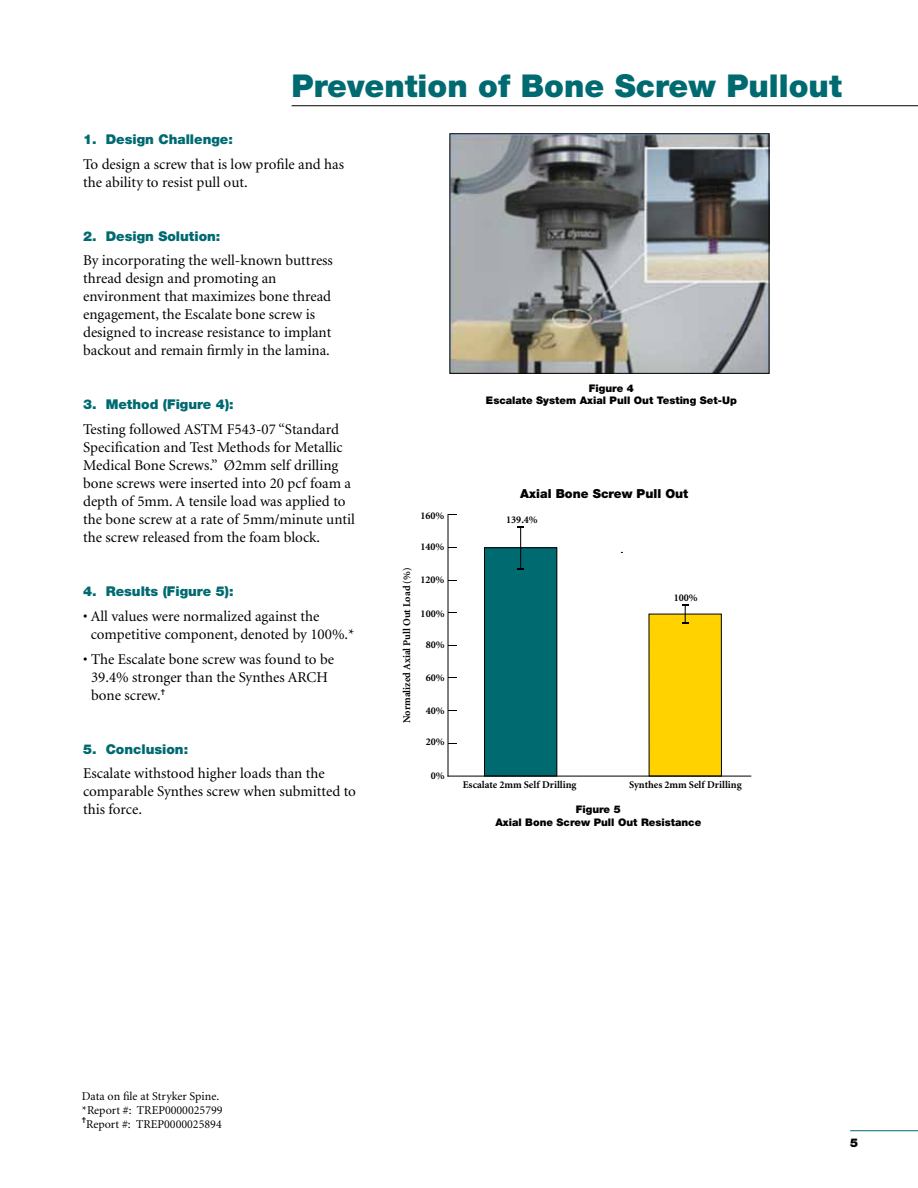
<style>
.page{position:relative;width:918px;height:1188px;background:#fff}
.page>*{position:absolute;margin:0;border:0;box-sizing:border-box;transform-origin:0 0}
.t1{font:900 31.5px "Helvetica Neue";color:#006a71}
.t2{font:15px/18px "Minion";color:#000}
.t3{font:900 13.5px "Helvetica Neue";color:#006a71}
.t4{font:900 12.45px "Helvetica Neue LT Std";color:#010101}
.t5{font:12px/14px "Minion";color:#000}
.t6{font:900 12px "Helvetica Neue";color:#000}
.t7{font:900 10.5px/12.6px "Helvetica Neue";color:#000;text-align:center}
.t8{font:700 10.35px "Minion";color:#010101}
</style>
<div class="page">
<hr style="left:850px;top:1130px;width:68px;height:1px;background:#006a71">
<div style="left:649px;top:614px;width:72px;height:162px;background:#ffd200"></div>
<div style="left:649px;top:614px;width:73px;height:162px;border:1px solid #000"></div>
<div style="left:484px;top:548px;width:73px;height:228px;background:#006a71"></div>
<div style="left:484px;top:548px;width:73px;height:228px;border:1px solid #000"></div>
<hr style="left:448px;top:776px;width:303px;height:1px;background:#000">
<hr style="left:448px;top:515px;width:1px;height:261px;background:#000">
<hr style="left:520px;top:527px;width:1px;height:42px;background:#000">
<svg style="left:682px;top:604px;width:7px;height:20px"></svg>
<hr style="left:292px;top:105px;width:626px;height:1px;background:#000">
<img style="left:452px;top:136px;width:315px;height:236px">
<div style="left:450px;top:134px;width:319px;height:240px;border:1px solid #000"></div>
<h1 class="t1" style="left:292px;top:67px;width:552px">Prevention of Bone Screw Pullout</h1>
<p class="t3" style="left:83px;top:131px;width:151px">1. Design Challenge:</p>
<p class="t2" style="left:83px;top:155px;width:263px">To design a screw that is low profile and has the ability to resist pull out.</p>
<p class="t3" style="left:83px;top:228px;width:139px">2. Design Solution:</p>
<p class="t2" style="left:83px;top:252px;width:251px">By incorporating the well-known buttress thread design and promoting an environment that maximizes bone thread engagement, the Escalate bone screw is designed to increase resistance to implant backout and remain firmly in the lamina.</p>
<p class="t3" style="left:83px;top:397px;width:152px">3. Method (Figure 4):</p>
<p class="t2" style="left:83px;top:421px;width:273px">Testing followed ASTM F543-07 “Standard Specification and Test Methods for Metallic Medical Bone Screws.” Ø2mm self drilling bone screws were inserted into 20 pcf foam a depth of 5mm. A tensile load was applied to the bone screw at a rate of 5mm/minute until the screw released from the foam block.</p>
<p class="t3" style="left:83px;top:583px;width:152px">4. Results (Figure 5):</p>
<p class="t2" style="left:91px;top:608px;width:266px;text-indent:-8px">• All values were normalized against the competitive component, denoted by 100%.*</p>
<p class="t2" style="left:91px;top:650px;width:245px;text-indent:-8px">• The Escalate bone screw was found to be<br>39.4% stronger than the Synthes ARCH bone screw.✝</p>
<p class="t3" style="left:83px;top:741px;width:107px">5. Conclusion:</p>
<p class="t2" style="left:83px;top:765px;width:274px">Escalate withstood higher loads than the comparable Synthes screw when submitted to this force.</p>
<p class="t7" style="left:486px;top:381px;width:252px">Figure 4<br>Escalate System Axial Pull Out Testing Set-Up</p>
<p class="t8" style="left:402px;top:723px;width:157px;rotate:-90deg">Normalized Axial Pull Out Load (%)</p>
<p class="t8" style="left:420px;top:510px;width:26px">160%</p>
<p class="t8" style="left:420px;top:542px;width:26px">140%</p>
<p class="t8" style="left:420px;top:574px;width:26px">120%</p>
<p class="t8" style="left:421px;top:608px;width:26px">100%</p>
<p class="t8" style="left:426px;top:639px;width:20px">80%</p>
<p class="t8" style="left:426px;top:672px;width:20px">60%</p>
<p class="t8" style="left:426px;top:705px;width:20px">40%</p>
<p class="t8" style="left:426px;top:737px;width:20px">20%</p>
<p class="t8" style="left:431px;top:770px;width:15px">0%</p>
<p class="t4" style="left:520px;top:486px;width:170px">Axial Bone Screw Pull Out</p>
<p class="t8" style="left:506px;top:515px;width:33px">139.4%</p>
<p class="t8" style="left:674px;top:593px;width:26px">100%</p>
<p class="t8" style="left:463px;top:779px;width:115px">Escalate 2mm Self Drilling</p>
<p class="t8" style="left:629px;top:779px;width:114px">Synthes 2mm Self Drilling</p>
<p class="t7" style="left:495px;top:803px;width:207px">Figure 5<br>Axial Bone Screw Pull Out Resistance</p>
<p class="t5" style="left:82px;top:1089px;width:142px">Data on file at Stryker Spine. *Report #: TREP0000025799 ✝Report #: TREP0000025894</p>
<p class="t6" style="left:850px;top:1135px;width:10px">5</p>
</div>
